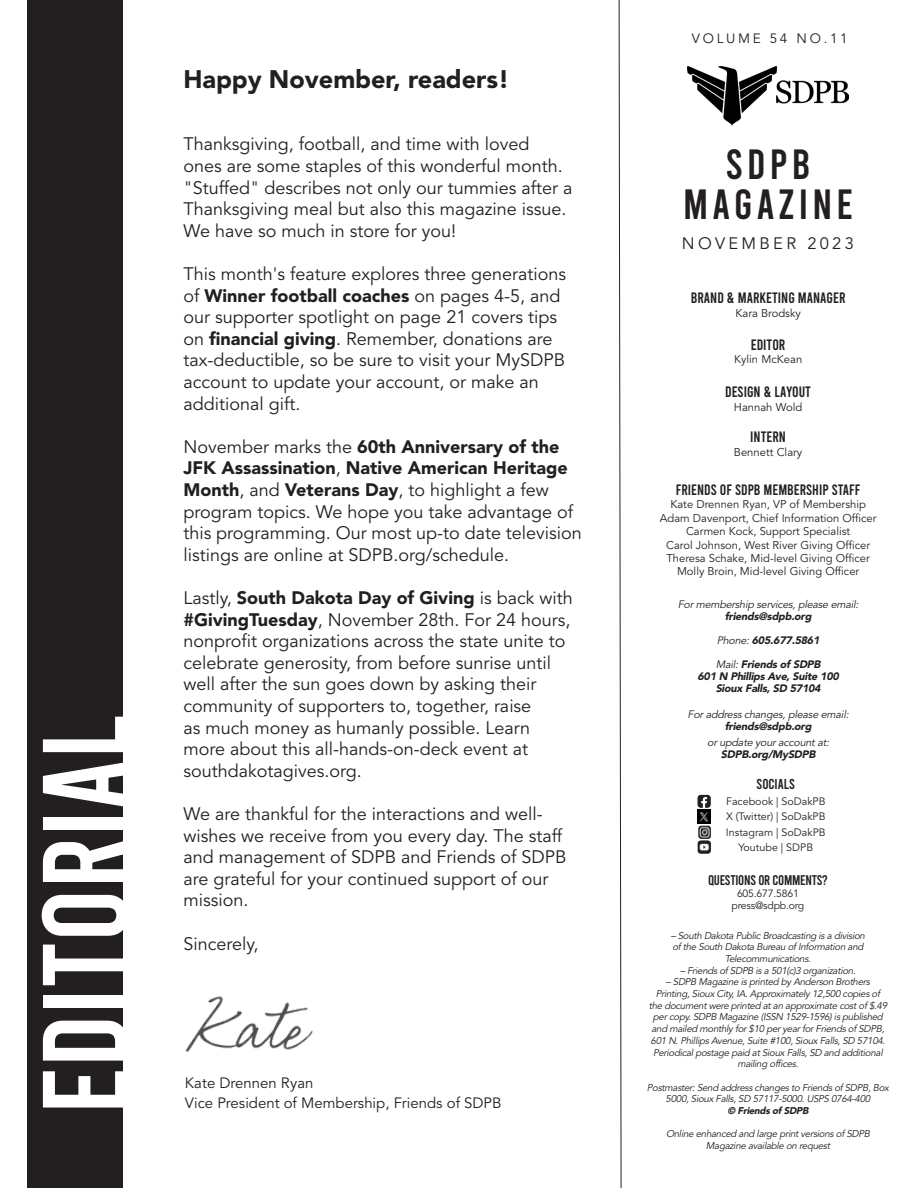
<style>
.page{position:relative;width:918px;height:1188px;background:#fff}
.page>*{position:absolute;margin:0;border:0;box-sizing:border-box;transform-origin:0 0}
.t1{font:120.3px "Bebas";color:#fff}
.t2{font:42px/39.6px "Bebas";letter-spacing:.1em;color:#231f20;text-align:center}
.t3{font:900 25.2px "Avenir LT Std";color:#231f20}
.t4{font:18px/21.6px "Avenir LT Std";color:#231f20}
.t5{font:16.5px "Avenir LT Std";letter-spacing:.2em;color:#231f20}
.SDPB_Information_7pt_Times_R_Centered{font:15px "Bebas";color:#231f20}
.t6{font:15px "Avenir LT Std";color:#231f20}
.SDPB_Information_7pt_Times_R_Centered-2{font:14.25px "Bebas";color:#231f20}
.SDPB_Information_7pt_Times_R_Centered-3{font:13.95px "Bebas";letter-spacing:-.02em;color:#231f20}
.t7{font:13.5px "Avenir LT Std";letter-spacing:.2em;color:#231f20}
.SDPB_Information_7pt_Times_R_Centered-4{font:11.25px "Avenir LT Std";color:#231f20}
.SDPB_Information_7pt_Times_R_Centered-5{font:italic 900 10.8px "Avenir LT Std";color:#231f20}
.SDPB_Information_7pt_Times_R_Centered-6{font:italic 10.8px "Avenir LT Std";color:#231f20}
.SDPB_Information_7pt_Times_R_Centered-7{font:10.8px "Avenir LT Std";color:#231f20}
.SDPB_Information_7pt_Times_R_Centered-8{font:10.5px "Avenir LT Std";letter-spacing:-.02em;color:#231f20}
.SDPB_Information_7pt_Times_R_Centered-9{font:italic 9.75px/11.7px "Avenir LT Std";letter-spacing:-.03em;color:#231f20;text-align:center}
.SDPB_Information_7pt_Times_R_Centered-10{font:italic 900 9.75px "Avenir LT Std";color:#231f20}
.s1{font-weight:900}
.s2{font-weight:400}
</style>
<div class="page">
<div style="left:27px;top:0;width:96px;height:1188px;background:#231f20"></div>
<svg style="left:619px;top:0;width:3px;height:1188px"></svg>
<img style="left:688px;top:66px;width:160px;height:60px">
<img style="left:697px;top:794px;width:14px;height:14px">
<img style="left:697px;top:810px;width:14px;height:13px">
<img style="left:697px;top:825px;width:14px;height:29px">
<img style="left:186px;top:996px;width:127px;height:56px">
<p class="t1" style="left:25px;top:1114px;width:402px;rotate:-90deg">EDITORIAL</p>
<p class="t3" style="left:183px;top:64px;width:327px">Happy November, readers!</p>
<p class="t4" style="left:183px;top:134px;width:390px">Thanksgiving, football, and time with loved<br>ones are some staples of this wonderful month. "Stuffed" describes not only our tummies after a Thanksgiving meal but also this magazine issue.<br>We have so much in store for you!</p>
<p class="t4" style="left:183px;top:264px;width:384px">This month's feature explores three generations of <span class="s1">Winner football coaches</span> on pages 4-5, and our supporter spotlight on page 21 covers tips on <span class="s1">financial giving</span>. Remember, donations are tax-deductible, so be sure to visit your MySDPB account to update your account, or make an additional gift.</p>
<p class="t4" style="left:183px;top:436px;width:400px">November marks the <span class="s1">60th Anniversary of the JFK Assassination</span>, <span class="s1">Native American Heritage Month</span>, and <span class="s1">Veterans Day</span>, to highlight a few program topics. We hope you take advantage of this programming. Our most up-to date television listings are online at SDPB.org/schedule.</p>
<p class="t4" style="left:183px;top:588px;width:391px">Lastly, <span class="s1">South Dakota Day of Giving</span> is back with <span class="s1">#GivingTuesday</span>, November 28th. For 24 hours, nonprofit organizations across the state unite to celebrate generosity, from before sunrise until well after the sun goes down by asking their community of supporters to, together, raise<br>as much money as humanly possible. Learn more about this all-hands-on-deck event at southdakotagives.org.</p>
<p class="t4" style="left:183px;top:804px;width:385px">We are thankful for the interactions and well&shy;wishes we receive from you every day. The staff and management of SDPB and Friends of SDPB are grateful for your continued support of our mission.</p>
<p class="t4" style="left:183px;top:933px;width:77px">Sincerely,</p>
<p class="t6" style="left:185px;top:1074px;width:130px">Kate Drennen Ryan</p>
<p class="t6" style="left:185px;top:1094px;width:318px">Vice President of Membership, Friends of SDPB</p>
<p class="t7" style="left:692px;top:31px;width:157px">VOLUME 54 NO.11</p>
<p class="t2" style="left:683px;top:144px;width:171px">SDPB<br>MAGAZINE</p>
<p class="t5" style="left:682px;top:234px;width:173px">NOVEMBER 2023</p>
<p class="SDPB_Information_7pt_Times_R_Centered" style="left:691px;top:291px;width:82px">BRAND &amp; MARKETING</p>
<p class="SDPB_Information_7pt_Times_R_Centered" style="left:798px;top:291px;width:17px">MANAGE</p>
<p class="SDPB_Information_7pt_Times_R_Centered" style="left:839px;top:291px;width:8px">R</p>
<p class="SDPB_Information_7pt_Times_R_Centered-4" style="left:735px;top:306px;width:67px">Kara Brodsky</p>
<p class="SDPB_Information_7pt_Times_R_Centered" style="left:751px;top:337px;width:36px">EDITOR</p>
<p class="SDPB_Information_7pt_Times_R_Centered-4" style="left:734px;top:353px;width:70px">Kylin McKean</p>
<p class="SDPB_Information_7pt_Times_R_Centered" style="left:725px;top:384px;width:14px">DESIGN</p>
<p class="SDPB_Information_7pt_Times_R_Centered" style="left:764px;top:384px;width:48px">&amp; LAYOUT</p>
<p class="SDPB_Information_7pt_Times_R_Centered-4" style="left:734px;top:400px;width:70px">Hannah Wold</p>
<p class="SDPB_Information_7pt_Times_R_Centered" style="left:750px;top:429px;width:37px">INTERN</p>
<p class="SDPB_Information_7pt_Times_R_Centered-4" style="left:734px;top:445px;width:70px">Bennett Clary</p>
<p class="SDPB_Information_7pt_Times_R_Centered" style="left:676px;top:482px;width:180px">FRIENDS OF SDPB MEMBERSHIP STAFF</p>
<p class="SDPB_Information_7pt_Times_R_Centered-4" style="left:670px;top:498px;width:197px">Kate Drennen Ryan, VP of Membership</p>
<p class="SDPB_Information_7pt_Times_R_Centered-4" style="left:660px;top:511px;width:218px">Adam Davenport, Chief Information Officer</p>
<p class="SDPB_Information_7pt_Times_R_Centered-4" style="left:686px;top:525px;width:166px">Carmen Kock, Support Specialist</p>
<p class="SDPB_Information_7pt_Times_R_Centered-4" style="left:666px;top:538px;width:205px">Carol Johnson, West River Giving Officer</p>
<p class="SDPB_Information_7pt_Times_R_Centered-4" style="left:666px;top:552px;width:205px">Theresa Schake, Mid-level Giving Officer</p>
<p class="SDPB_Information_7pt_Times_R_Centered-4" style="left:677px;top:565px;width:184px">Molly Broin, Mid-level Giving Officer</p>
<p class="SDPB_Information_7pt_Times_R_Centered-6" style="left:678px;top:598px;width:185px">Formembership services,please email:</p>
<p class="SDPB_Information_7pt_Times_R_Centered-5" style="left:725px;top:609px;width:91px">friends@sdpb.org</p>
<p class="SDPB_Information_7pt_Times_R_Centered-5" style="left:717px;top:633px;width:106px"><span class="s2">Phone:</span>605.677.5861</p>
<p class="SDPB_Information_7pt_Times_R_Centered-5" style="left:716px;top:657px;width:108px"><span class="s2">Mail:</span>Friends ofSDPB</p>
<p class="SDPB_Information_7pt_Times_R_Centered-5" style="left:698px;top:669px;width:145px">601 N Phillips Ave,Suite 100</p>
<p class="SDPB_Information_7pt_Times_R_Centered-5" style="left:716px;top:681px;width:109px">Sioux Falls,SD 57104</p>
<p class="SDPB_Information_7pt_Times_R_Centered-6" style="left:688px;top:708px;width:165px">Foraddresschanges,please email:</p>
<p class="SDPB_Information_7pt_Times_R_Centered-5" style="left:725px;top:720px;width:91px">friends@sdpb.org</p>
<p class="SDPB_Information_7pt_Times_R_Centered-6" style="left:707px;top:736px;width:126px">orupdate youraccountat:</p>
<p class="SDPB_Information_7pt_Times_R_Centered-5" style="left:721px;top:748px;width:98px">SDPB.org/MySDPB</p>
<p class="SDPB_Information_7pt_Times_R_Centered-2" style="left:757px;top:777px;width:19px">SOCIALS</p>
<p class="SDPB_Information_7pt_Times_R_Centered-7" style="left:726px;top:795px;width:101px">Facebook | SoDakPB</p>
<p class="SDPB_Information_7pt_Times_R_Centered-7" style="left:726px;top:810px;width:101px">X (Twitter) | SoDakPB</p>
<p class="SDPB_Information_7pt_Times_R_Centered-7" style="left:726px;top:826px;width:101px">Instagram | SoDakPB</p>
<p class="SDPB_Information_7pt_Times_R_Centered-7" style="left:738px;top:841px;width:76px">Youtube | SDPB</p>
<p class="SDPB_Information_7pt_Times_R_Centered-3" style="left:708px;top:873px;width:84px">QUESTIONS OR COMMENTS</p>
<p class="SDPB_Information_7pt_Times_R_Centered-3" style="left:822px;top:873px;width:7px">?</p>
<p class="SDPB_Information_7pt_Times_R_Centered-8" style="left:737px;top:887px;width:63px">605.677.5861</p>
<p class="SDPB_Information_7pt_Times_R_Centered-8" style="left:732px;top:899px;width:74px">press@sdpb.org</p>
<p class="SDPB_Information_7pt_Times_R_Centered-9" style="left:671px;top:930px;width:198px">– South Dakota Public Broadcasting isa division of the South Dakota Bureau of Information and<br>Telecommunications.</p>
<p class="SDPB_Information_7pt_Times_R_Centered-9" style="left:680px;top:965px;width:179px">– Friendsof SDPB isa 501(c)3 organization.</p>
<p class="SDPB_Information_7pt_Times_R_Centered-9" style="left:649px;top:976px;width:242px">– SDPB Magazine isprinted by Anderson Brothers Printing,Sioux City,IA.Approximately 12,500 copiesof the documentwere printed atan approximate costof $.49 percopy.SDPB Magazine (ISSN 1529-1596)ispublished and mailed monthly for$10 peryearforFriendsof SDPB, 601 N.PhillipsAvenue, Suite #100,Sioux Falls,SD 57104.<br>Periodicalpostage paid at Sioux Falls,SD and additional mailing offices.</p>
<p class="SDPB_Information_7pt_Times_R_Centered-9" style="left:647px;top:1082px;width:246px">Postmaster:Send addresschangesto Friendsof SDPB, Box<br>5000,Sioux Falls,SD 57117-5000.USPS 0764-400</p>
<p class="SDPB_Information_7pt_Times_R_Centered-10" style="left:727px;top:1105px;width:84px">© FriendsofSDPB</p>
<p class="SDPB_Information_7pt_Times_R_Centered-9" style="left:666px;top:1129px;width:207px">Online enhanced and large print versionsof SDPB<br>Magazine available on request</p>
</div>
